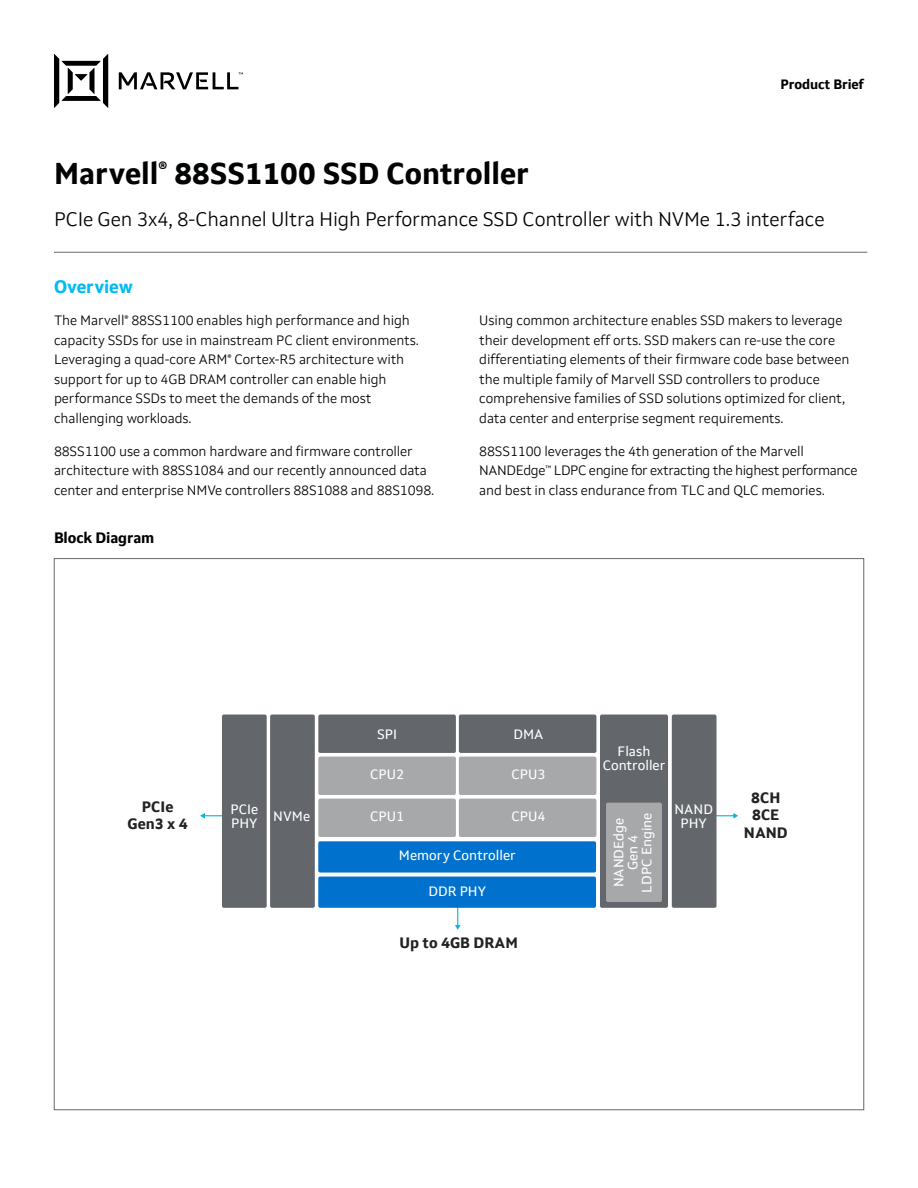
<style>
.page{position:relative;width:918px;height:1188px;background:#fff}
.page>*{position:absolute;margin:0;border:0;box-sizing:border-box;transform-origin:0 0}
.Main_Title{font:700 30px "Setimo";color:#000302}
.Subtitle{font:300 19.5px "Setimo";letter-spacing:-.01em;color:#000302}
.Body_Headings{font:700 18px "Setimo";letter-spacing:-.01em;color:#00bcf2}
.t1{font:700 15px/17.2px "Setimo";color:#212322;text-align:center}
.Block_Diagram_Title{font:700 15px "Setimo";letter-spacing:-.01em;color:#000302}
.Body_Copy{font:300 13.5px/19.5px "Setimo";letter-spacing:-.01em;color:#000302}
.t2{font:13.5px/13.8px "Setimo";color:#fff;text-align:center}
.t3{font:700 13.5px "Setimo";letter-spacing:-.01em;color:#000302}
</style>
<div class="page">
<svg style="left:54px;top:54px;width:189px;height:54px"></svg>
<hr style="left:54px;top:252px;width:813px;height:1px;background:#64696f">
<hr style="left:457px;top:886px;width:1px;height:40px;background:#00b5e2">
<svg style="left:455px;top:925px;width:6px;height:5px"></svg>
<hr style="left:694px;top:815px;width:40px;height:1px;background:#00b5e2">
<svg style="left:733px;top:813px;width:5px;height:6px"></svg>
<hr style="left:204px;top:815px;width:40px;height:1px;background:#00b5e2">
<svg style="left:200px;top:813px;width:5px;height:6px"></svg>
<div style="left:222px;top:715px;width:45px;height:193px;background:#63666a;border-radius:2px"></div>
<div style="left:270px;top:715px;width:45px;height:193px;background:#63666a;border-radius:2px"></div>
<div style="left:600px;top:715px;width:68px;height:193px;background:#63666a;border-radius:2px"></div>
<div style="left:606px;top:803px;width:56px;height:99px;background:#a7a8a9;border-radius:2px"></div>
<div style="left:318px;top:715px;width:138px;height:38px;background:#63666a;border-radius:2px"></div>
<div style="left:318px;top:757px;width:138px;height:38px;background:#a7a8a9;border-radius:2px"></div>
<div style="left:459px;top:757px;width:137px;height:38px;background:#a7a8a9;border-radius:2px"></div>
<div style="left:459px;top:715px;width:137px;height:38px;background:#63666a;border-radius:2px"></div>
<div style="left:459px;top:799px;width:137px;height:38px;background:#a7a8a9;border-radius:2px"></div>
<div style="left:672px;top:715px;width:45px;height:193px;background:#63666a;border-radius:2px"></div>
<div style="left:318px;top:877px;width:278px;height:31px;background:#0072ce;border-radius:2px"></div>
<div style="left:318px;top:841px;width:278px;height:32px;background:#0072ce;border-radius:2px"></div>
<div style="left:318px;top:799px;width:138px;height:38px;background:#a7a8a9;border-radius:2px"></div>
<h1 class="Main_Title" style="left:54px;top:156px;width:477px">Marvell<sup>®</sup> 88SS1100 SSD Controller</h1>
<p class="t3" style="left:781px;top:76px;width:85px">Product Brief</p>
<h2 class="Subtitle" style="left:54px;top:207px;width:772px">PCIe Gen 3x4, 8-Channel Ultra High Performance SSD Controller with NVMe 1.3 interface</h2>
<h3 class="Body_Headings" style="left:54px;top:276px;width:81px">Overview</h3>
<p class="Body_Copy" style="left:54px;top:311px;width:366px">The Marvell<sup>®</sup> 88SS1100 enables high performance and high capacity SSDs for use in mainstream PC client environments.<br>Leveraging a quad-core ARM<sup>®</sup> Cortex-R5 architecture with support for up to 4GB DRAM controller can enable high performance SSDs to meet the demands of the most challenging workloads.</p>
<p class="Body_Copy" style="left:54px;top:441px;width:382px">88SS1100 use a common hardware and firmware controller architecture with 88SS1084 and our recently announced data center and enterprise NMVe controllers 88S1088 and 88S1098.</p>
<h4 class="Block_Diagram_Title" style="left:54px;top:529px;width:102px">Block Diagram</h4>
<p class="Body_Copy" style="left:479px;top:311px;width:372px">Using common architecture enables SSD makers to leverage their development eff orts. SSD makers can re-use the core differentiating elements of their firmware code base between the multiple family of Marvell SSD controllers to produce comprehensive families of SSD solutions optimized for client, data center and enterprise segment requirements.</p>
<p class="Body_Copy" style="left:479px;top:441px;width:380px">88SS1100 leverages the 4th generation of the Marvell<br>NANDEdge<sup>™</sup> LDPC engine for extracting the highest performance and best in class endurance from TLC and QLC memories.</p>
<p class="t2" style="left:377px;top:727px;width:22px">SPI</p>
<p class="t2" style="left:370px;top:767px;width:35px">CPU2</p>
<p class="t2" style="left:512px;top:767px;width:35px">CPU3</p>
<p class="t2" style="left:514px;top:727px;width:31px">DMA</p>
<p class="t2" style="left:603px;top:745px;width:64px">Flash<br>Controller</p>
<p class="t1" style="left:127px;top:799px;width:62px;line-height:16.5px">PCIe<br>Gen3 x 4</p>
<p class="t1" style="left:744px;top:789px;width:45px">8CH<br>8CE<br>NAND</p>
<p class="t2" style="left:230px;top:802px;width:29px;text-align:left">PCIe<br>PHY</p>
<p class="t2" style="left:675px;top:802px;width:40px">NAND<br>PHY</p>
<p class="t2" style="left:370px;top:809px;width:35px">CPU1</p>
<p class="t2" style="left:512px;top:810px;width:35px">CPU4</p>
<p class="t2" style="left:273px;top:810px;width:38px">NVMe</p>
<p class="t2" style="left:640px;top:893px;width:82px;rotate:-90deg">LDPC Engine</p>
<p class="t2" style="left:612px;top:887px;width:71px;rotate:-90deg">NANDEdge<br>Gen 4</p>
<p class="t2" style="left:399px;top:849px;width:118px">Memory Controller</p>
<p class="t2" style="left:429px;top:884px;width:59px">DDR PHY</p>
<p class="t1" style="left:399px;top:934px;width:120px">Up to 4GB DRAM</p>
</div>
